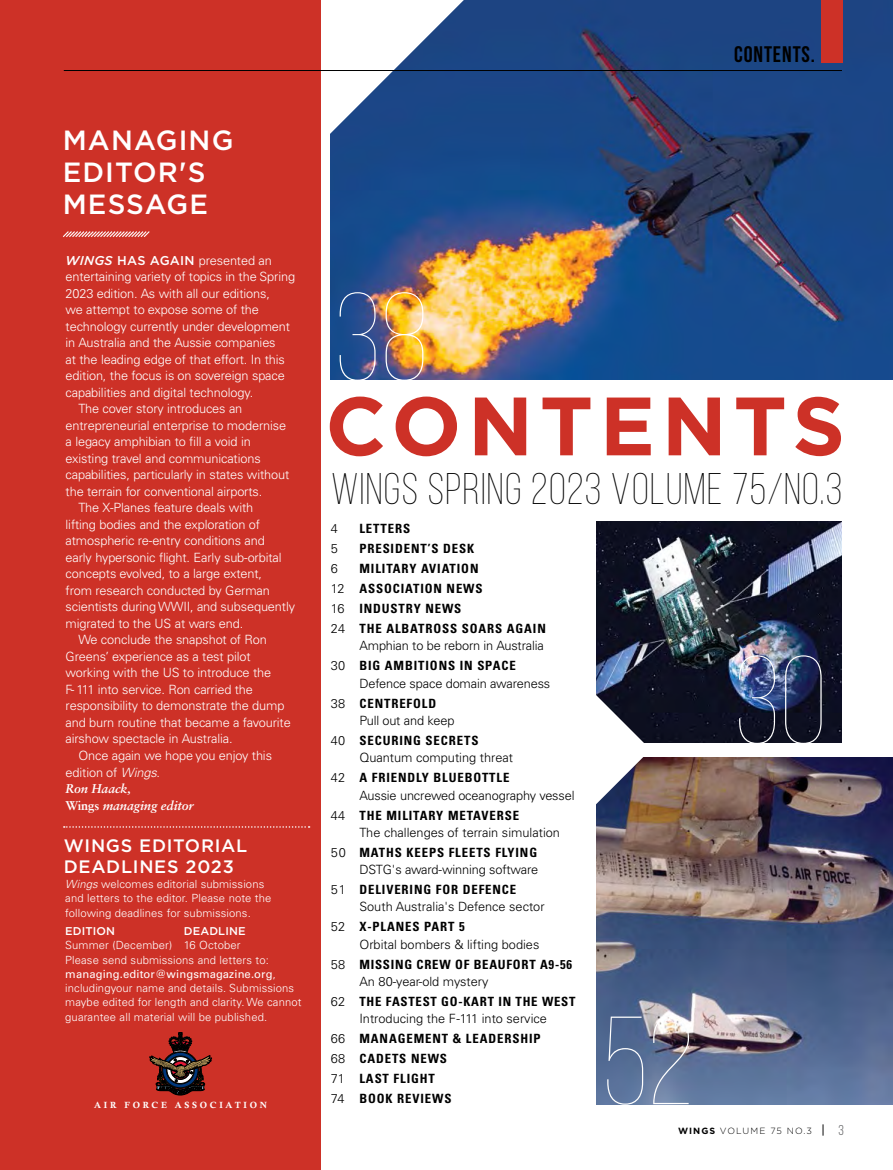
<style>
.page{position:relative;width:893px;height:1170px;background:#fff}
.page>*{position:absolute;margin:0;border:0;box-sizing:border-box;transform-origin:0 0}
.t1{font:100 124.8px "Bebas Neue";color:#fff}
.t2{font:700 82.5px "Gotham";letter-spacing:.08em;color:#cd3127}
.t3{font:300 44.25px "Bebas Neue";letter-spacing:.03em;color:#000}
.t4{font:500 27.75px/32.2px "Gotham";letter-spacing:.04em;color:#fff}
.t5{font:700 22.5px "Bebas Neue";letter-spacing:.04em;color:#000}
.t6{font:500 18px/21px "Gotham";letter-spacing:.04em;color:#fff}
.t7{font:300 12.75px "Univers LT Pro 45";letter-spacing:-.01em;color:#fff}
.t8{font:700 condensed 12.75px/20px "Univers LT Pro";letter-spacing:.07em;color:#000}
.t9{font:300 12.75px "Univers LT Pro 45";color:#000}
.t10{font:italic 700 12.75px/16.5px "Sabon LT Pro";letter-spacing:-.01em;color:#fff}
.t11{font:300 11.25px/14.2px "Univers LT Pro 45";letter-spacing:.01em;color:#fff}
.t12{font:11.25px "Univers LT Pro 55 Roman";letter-spacing:.01em;color:#fff}
.t13{font:500 11.25px "Gotham";letter-spacing:.01em;color:#fff}
.t14{font:300 9px "Gotham";letter-spacing:.12em;color:#000}
.t15{font:700 9px "Calisto MT Std";letter-spacing:.3em;color:#fff}
.s1{font-family:"Gotham";font-weight:500;font-style:italic}
.s2{font-family:"Gotham";font-weight:500}
.s3{font-style:italic}
.s4{font-style:normal}
.s5{font-family:"Univers LT Pro 45";font-weight:300}
.s6{font-family:"Univers LT Pro 45";font-weight:300;font-stretch:normal}
.s7{font-weight:700}
.s8{font-family:"Bebas Neue";font-weight:400;font-size:14.25px}
.s9{font-family:"Bebas Neue";font-weight:400;font-size:14.25px;color:#58595b}
</style>
<div class="page">
<img style="left:330px;top:0;width:563px;height:379px">
<img style="left:596px;top:757px;width:297px;height:346px">
<img style="left:597px;top:522px;width:245px;height:220px">
<svg style="left:320px;top:0;width:144px;height:134px"></svg>
<svg style="left:596px;top:674px;width:55px;height:150px"></svg>
<div style="left:0;top:0;width:320px;height:1169px;background:#cd3127"></div>
<div style="left:821px;top:0;width:21px;height:62px;background:#cd3127"></div>
<hr style="left:64px;top:70px;width:778px;height:1px;background:#000">
<svg style="left:149px;top:1032px;width:63px;height:63px"></svg>
<svg style="left:63px;top:231px;width:87px;height:6px"></svg>
<svg style="left:64px;top:826px;width:246px;height:1px"></svg>
<h3 class="t4" style="left:63px;top:123px;width:172px">MANAGING<br>EDITOR'S<br>MESSAGE</h3>
<p class="t7" style="left:66px;top:252px;width:208px"><span class="s1">WINGS</span> <span class="s2">HAS AGAIN</span> presented an</p>
<p class="t7" style="left:66px;top:268px;width:231px">entertaining variety of topics in the Spring</p>
<p class="t7" style="left:66px;top:285px;width:206px">2023 edition. As with all our editions,</p>
<p class="t7" style="left:66px;top:301px;width:195px">we attempt to expose some of the</p>
<p class="t7" style="left:66px;top:318px;width:226px">technology currently under development</p>
<p class="t7" style="left:66px;top:334px;width:212px">in Australia and the Aussie companies</p>
<p class="t7" style="left:66px;top:351px;width:221px">at the leading edge of that effort. In this</p>
<p class="t7" style="left:66px;top:367px;width:221px">edition, the focus is on sovereign space</p>
<p class="t7" style="left:66px;top:384px;width:189px">capabilities and digital technology.</p>
<p class="t7" style="left:78px;top:400px;width:166px">The cover story introduces an</p>
<p class="t7" style="left:66px;top:417px;width:222px">entrepreneurial enterprise to modernise</p>
<p class="t7" style="left:66px;top:433px;width:187px">a legacy amphibian to fill a void in</p>
<p class="t7" style="left:66px;top:450px;width:197px">existing travel and communications</p>
<p class="t7" style="left:66px;top:466px;width:225px">capabilities, particularly in states without</p>
<p class="t7" style="left:66px;top:483px;width:198px">the terrain for conventional airports.</p>
<p class="t7" style="left:78px;top:499px;width:177px">The X-Planes feature deals with</p>
<p class="t7" style="left:66px;top:516px;width:196px">lifting bodies and the exploration of</p>
<p class="t7" style="left:66px;top:532px;width:201px">atmospheric re-entry conditions and</p>
<p class="t7" style="left:66px;top:549px;width:218px">early hypersonic flight. Early sub-orbital</p>
<p class="t7" style="left:66px;top:565px;width:198px">concepts evolved, to a large extent,</p>
<p class="t7" style="left:66px;top:582px;width:206px">from research conducted by German</p>
<p class="t7" style="left:66px;top:598px;width:231px">scientists during WWII, and subsequently</p>
<p class="t7" style="left:66px;top:615px;width:179px">migrated to the US at wars end.</p>
<p class="t7" style="left:78px;top:631px;width:190px">We conclude the snapshot of Ron</p>
<p class="t7" style="left:66px;top:648px;width:187px">Greens’ experience as a test pilot</p>
<p class="t7" style="left:66px;top:664px;width:207px">working with the US to introduce the</p>
<p class="t7" style="left:66px;top:681px;width:189px">F- 111 into service. Ron carried the</p>
<p class="t7" style="left:66px;top:697px;width:220px">responsibility to demonstrate the dump</p>
<p class="t7" style="left:66px;top:714px;width:227px">and burn routine that became a favourite</p>
<p class="t7" style="left:66px;top:730px;width:169px">airshow spectacle in Australia.</p>
<p class="t7" style="left:78px;top:747px;width:195px">Once again we hope you enjoy this</p>
<p class="t7" style="left:66px;top:763px;width:96px">edition of <span class="s3">Wings</span>.</p>
<p class="t10" style="left:66px;top:780px;width:129px">Ron Haack,<br><span class="s4">Wings</span> managing editor</p>
<h3 class="t6" style="left:64px;top:834px;width:185px">WINGS EDITORIAL<br>DEADLINES 2023</h3>
<p class="t11" style="left:65px;top:876px;width:208px"><span class="s3">Wings</span> welcomes editorial submissions and letters to the editor. Please note the following deadlines for submissions.</p>
<p class="t13" style="left:65px;top:923px;width:51px">EDITION</p>
<p class="t13" style="left:184px;top:923px;width:63px">DEADLINE</p>
<p class="t11" style="left:65px;top:937px;width:205px">Summer (December) 16 October<br>Please send submissions and letters to:</p>
<p class="t12" style="left:65px;top:966px;width:212px">managing.editor@wingsmagazine.org<span class="s5">,</span></p>
<p class="t11" style="left:65px;top:980px;width:238px">includingyour name and details. Submissions maybe edited for length and clarity. We cannot guarantee all material will be published.</p>
<p class="t15" style="left:94px;top:1099px;width:174px">AIR FORCE ASSOCIATION</p>
<h1 class="t1" style="left:335px;top:271px;width:95px">38</h1>
<h3 class="t5" style="left:734px;top:41px;width:82px">CONTENTS.</h3>
<h2 class="t2" style="left:325px;top:371px;width:521px">CONTENTS</h2>
<h3 class="t3" style="left:331px;top:465px;width:512px">WINGS SPRING 2023 VOLUME 75 /NO.3</h3>
<p class="t9" style="left:331px;top:520px;width:9px">4</p>
<p class="t8" style="left:359px;top:518px;width:52px">LETTERS</p>
<p class="t9" style="left:331px;top:540px;width:9px">5</p>
<p class="t8" style="left:359px;top:538px;width:116px">PRESIDENT’S DESK</p>
<p class="t9" style="left:331px;top:560px;width:9px">6</p>
<p class="t8" style="left:331px;top:558px;width:216px;text-indent:28px">MILITARY AVIATION<br><span class="s6">12</span> ASSOCIATION NEWS<br><span class="s6">16</span> INDUSTRY NEWS<br><span class="s6">24</span> THE ALBATROSS SOARS AGAIN</p>
<p class="t9" style="left:359px;top:637px;width:186px">Amphian to be reborn in Australia</p>
<p class="t8" style="left:331px;top:655px;width:186px"><span class="s6">30</span> BIG AMBITIONS IN SPACE</p>
<p class="t9" style="left:359px;top:674px;width:192px">Defence space domain awareness</p>
<p class="t8" style="left:331px;top:693px;width:107px"><span class="s6">38</span> CENTREFOLD</p>
<p class="t9" style="left:359px;top:712px;width:97px">Pull out and keep</p>
<p class="t8" style="left:331px;top:730px;width:149px"><span class="s6">40</span> SECURING SECRETS</p>
<p class="t9" style="left:359px;top:749px;width:155px">Quantum computing threat</p>
<p class="t8" style="left:331px;top:767px;width:180px"><span class="s6">42</span> A FRIENDLY BLUEBOTTLE</p>
<p class="t9" style="left:359px;top:786px;width:217px">Aussie uncrewed oceanography vessel</p>
<p class="t8" style="left:331px;top:804px;width:190px"><span class="s6">44</span> THE MILITARY METAVERSE</p>
<p class="t9" style="left:359px;top:823px;width:202px">The challenges of terrain simulation</p>
<p class="t8" style="left:331px;top:842px;width:208px"><span class="s6">50</span> MATHS KEEPS FLEETS FLYING</p>
<p class="t9" style="left:359px;top:861px;width:180px">DSTG's award-winning software</p>
<p class="t8" style="left:331px;top:879px;width:187px"><span class="s6">51</span> DELIVERING FOR DEFENCE</p>
<p class="t9" style="left:359px;top:898px;width:187px">South Australia's Defence sector</p>
<p class="t8" style="left:331px;top:916px;width:135px"><span class="s6">52</span> X-PLANES PART 5</p>
<p class="t9" style="left:359px;top:935px;width:181px">Orbital bombers &amp; lifting bodies</p>
<p class="t8" style="left:331px;top:953px;width:243px"><span class="s6">58</span> MISSING CREW OF BEAUFORT A9-56</p>
<p class="t9" style="left:359px;top:973px;width:131px">An 80-year-old mystery</p>
<p class="t8" style="left:331px;top:991px;width:246px"><span class="s6">62</span> THE FASTEST GO-KART IN THE WEST</p>
<p class="t9" style="left:359px;top:1010px;width:189px">Introducing the F-111 into service</p>
<p class="t8" style="left:331px;top:1028px;width:211px"><span class="s6">66</span> MANAGEMENT &amp; LEADERSHIP<br><span class="s6">68</span> CADETS NEWS<br><span class="s6">71</span> LAST FLIGHT<br><span class="s6">74</span> BOOK REVIEWS</p>
<h1 class="t1" style="left:734px;top:634px;width:94px">30</h1>
<h1 class="t1" style="left:602px;top:995px;width:93px">52</h1>
<p class="t14" style="left:678px;top:1124px;width:167px"><span class="s7">WINGS</span> VOLUME 75 NO.3 <span class="s8">|</span> <span class="s9">3</span></p>
</div>
